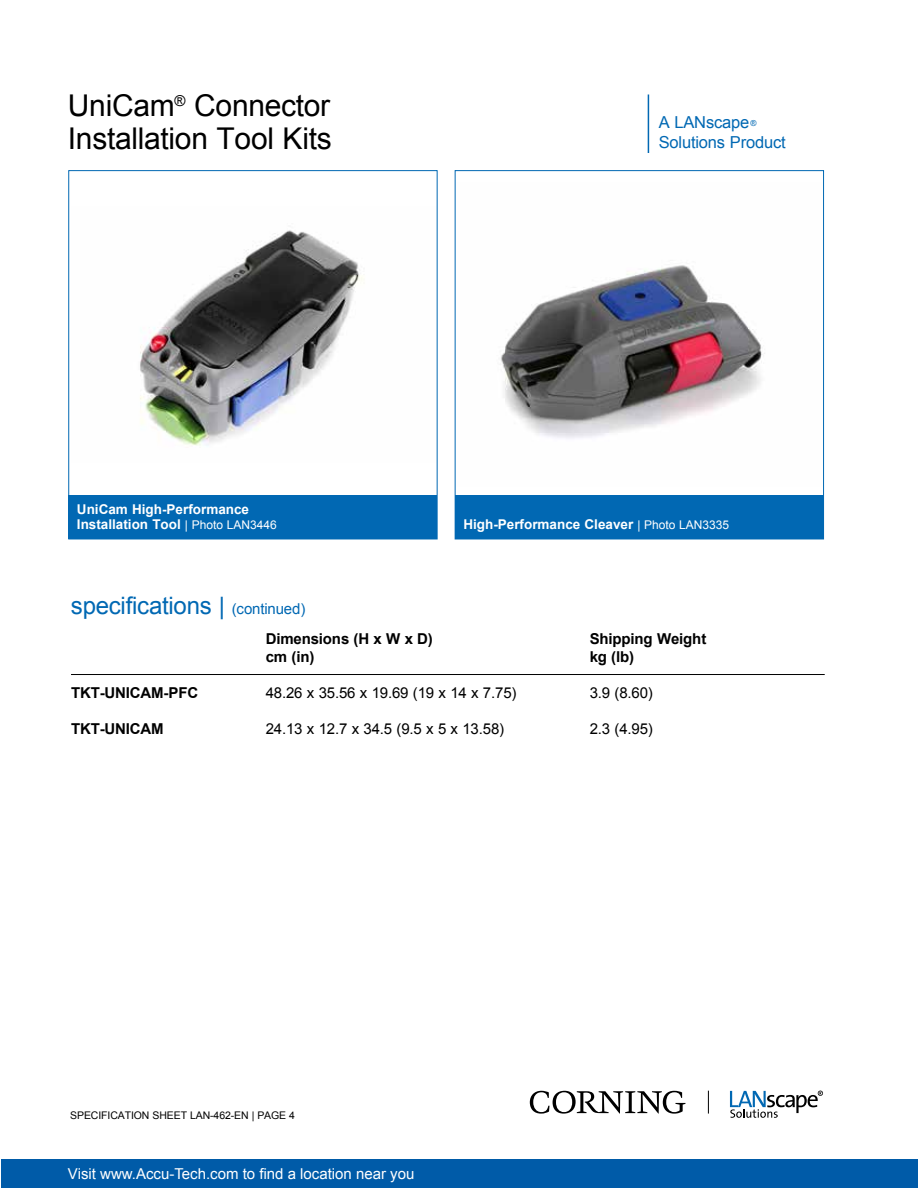
<style>
.page{position:relative;width:918px;height:1188px;background:#fff}
.page>*{position:absolute;margin:0;border:0;box-sizing:border-box;transform-origin:0 0}
.t1{font:30px/33px "Arial";letter-spacing:-.01em;color:#000}
.t2{font:24px "Arial";letter-spacing:-.01em;color:#0168b3}
.t3{font:16.5px/19.5px "Arial";letter-spacing:-.01em;color:#0168b3}
.t4{font:15px "Arial";letter-spacing:-.01em;color:#000}
.t5{font:700 15px "Arial";letter-spacing:-.01em;color:#000}
.t6{font:15px "Arial";color:#fff}
.t7{font:700 13.5px/15px "Arial";color:#fff}
.t8{font:10.5px "Arial";letter-spacing:-.01em;color:#000}
.s1{font-weight:400;font-size:12px}
.s2{font-size:15px}
</style>
<div class="page">
<svg style="left:530px;top:1091px;width:155px;height:23px"></svg>
<svg style="left:730px;top:1091px;width:93px;height:27px"></svg>
<svg style="left:708px;top:1091px;width:1px;height:23px"></svg>
<hr style="left:648px;top:94px;width:1px;height:59px;background:#0168b3">
<img style="left:140px;top:230px;width:224px;height:216px">
<div style="left:69px;top:496px;width:368px;height:43px;background:#0168b3"></div>
<img style="left:500px;top:265px;width:265px;height:174px">
<div style="left:455px;top:496px;width:368px;height:43px;background:#0168b3"></div>
<hr style="left:71px;top:674px;width:754px;height:1px;background:#000">
<div style="left:1px;top:1160px;width:917px;height:28px;background:#005ba8"></div>
<p class="t1" style="left:68px;top:90px;width:265px">UniCam<sup>®</sup> Connector<br>Installation Tool Kits</p>
<p class="t3" style="left:659px;top:113px;width:129px">A LANscape<sup>®<br></sup>Solutions Product</p>
<p class="t7" style="left:77px;top:502px;width:201px">UniCam High-Performance<br>Installation Tool <span class="s1">| Photo LAN3446</span></p>
<p class="t2" style="left:71px;top:590px;width:236px">specifications | <span class="s2">(continued)</span></p>
<p class="t7" style="left:463px;top:517px;width:267px">High-Performance Cleaver <span class="s1">| Photo LAN3335</span></p>
<p class="t5" style="left:71px;top:682px;width:129px">TKT-UNICAM-PFC</p>
<p class="t5" style="left:71px;top:718px;width:94px">TKT-UNICAM</p>
<p class="t5" style="left:266px;top:628px;width:169px">Dimensions (H x W x D)</p>
<p class="t5" style="left:590px;top:628px;width:118px">Shipping Weight</p>
<p class="t5" style="left:266px;top:646px;width:50px">cm (in)</p>
<p class="t5" style="left:590px;top:646px;width:46px">kg (lb)</p>
<p class="t4" style="left:266px;top:683px;width:252px">48.26 x 35.56 x 19.69 (19 x 14 x 7.75)</p>
<p class="t4" style="left:590px;top:683px;width:65px">3.9 (8.60)</p>
<p class="t4" style="left:266px;top:719px;width:240px">24.13 x 12.7 x 34.5 (9.5 x 5 x 13.58)</p>
<p class="t4" style="left:590px;top:719px;width:65px">2.3 (4.95)</p>
<p class="t8" style="left:70px;top:1108px;width:226px">SPECIFICATION SHEET LAN-462-EN | PAGE 4</p>
<p class="t6" style="left:68px;top:1165px;width:348px">Visit www.Accu-Tech.com to find a location near you</p>
</div>
